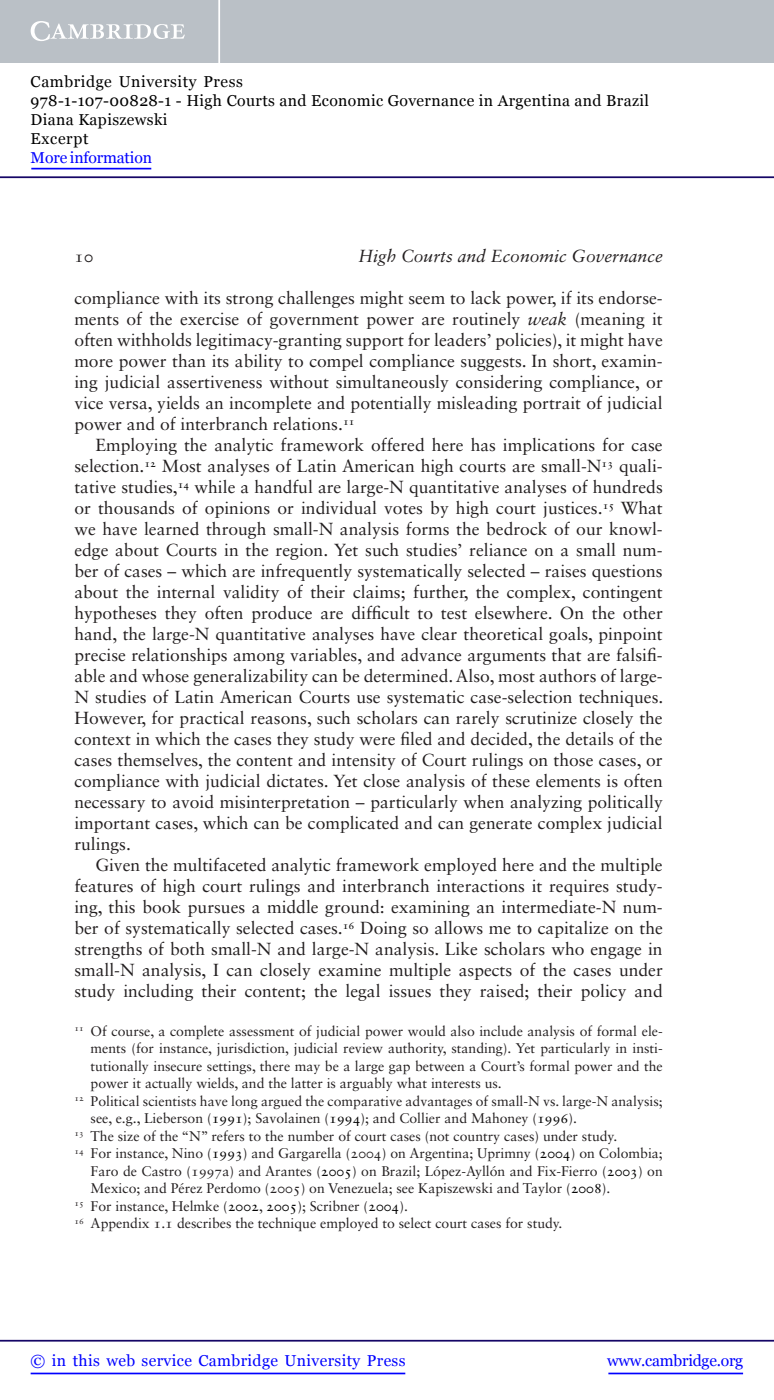
<style>
.page{position:relative;width:774px;height:1400px;background:#fff}
.page>*{position:absolute;margin:0;border:0;box-sizing:border-box;transform-origin:0 0}
.TextInd{font:17.5px/21px "Sabon LT Std";color:#231f20;text-align:justify}
.t1{font:italic 17.5px "Sabon LT Std";color:#231f20}
.t2{font:16.62px "Sabon LT Std";color:#231f20}
.t3{font:15.75px/18.9px "Georgia";letter-spacing:.025em;color:#000}
.t4{font:15.75px "Georgia";letter-spacing:.025em;color:#00f}
.t5{font:15.75px "Georgia";letter-spacing:-.015em;color:#00f}
.t6{font:15.75px "Georgia";letter-spacing:-.01em;color:#00f}
.Footnote_2Digit{font:14px/17.5px "Sabon LT Std";color:#231f20;text-align:justify}
.s1{font-style:italic}
.s2{color:#000}
</style>
<div class="page">
<hr style="left:608px;top:1373px;width:135px;height:1px;background:#00f">
<hr style="left:0;top:1340px;width:773px;height:2px;background:#150666">
<hr style="left:31px;top:1373px;width:374px;height:1px;background:#00f">
<div style="left:0;top:0;width:773px;height:63px;background:#bac0c6"></div>
<svg style="left:31px;top:21px;width:154px;height:20px"></svg>
<hr style="left:218px;top:0;width:2px;height:63px;background:#fff">
<hr style="left:0;top:176px;width:773px;height:2px;background:#150666">
<hr style="left:31px;top:168px;width:120px;height:1px;background:#00f">
<p class="t3" style="left:31px;top:72px;width:619px">Cambridge University Press<br>978-1-107-00828-1 - High Courts and Economic Governance in Argentina and Brazil Diana Kapiszewski<br>Excerpt</p>
<p class="t6" style="left:31px;top:148px;width:123px">More information</p>
<p class="t2" style="left:74px;top:246px;width:20px">10</p>
<p class="t1" style="left:358px;top:246px;width:306px">High Courts and Economic Governance</p>
<p class="TextInd" style="left:74px;top:288px;width:590px">compliance with its strong challenges might seem to lack power, if its endorse&shy;ments of the exercise of government power are routinely <span class="s1">weak</span> (meaning it often withholds legitimacy-granting support for leaders’ policies), it might have more power than its ability to compel compliance suggests. In short, examin&shy;ing judicial assertiveness without simultaneously considering compliance, or vice versa, yields an incomplete and potentially misleading portrait of judicial power and of interbranch relations.<sup>11</sup></p>
<p class="TextInd" style="left:74px;top:435px;width:590px;text-indent:21px">Employing the analytic framework offered here has implications for case selection.<sup>12</sup> Most analyses of Latin American high courts are small-N<sup>13</sup> quali&shy;tative studies,<sup>14</sup> while a handful are large-N quantitative analyses of hundreds or thousands of opinions or individual votes by high court justices.<sup>15</sup> What we have learned through small-N analysis forms the bedrock of our knowl&shy;edge about Courts in the region. Yet such studies’ reliance on a small num&shy;ber of cases – which are infrequently systematically selected – raises questions about the internal validity of their claims; further, the complex, contingent hypotheses they often produce are difficult to test elsewhere. On the other hand, the large-N quantitative analyses have clear theoretical goals, pinpoint precise relationships among variables, and advance arguments that are falsifi&shy;able and whose generalizability can be determined. Also, most authors of large-N studies of Latin American Courts use systematic case-selection techniques.<br>However, for practical reasons, such scholars can rarely scrutinize closely the context in which the cases they study were filed and decided, the details of the cases themselves, the content and intensity of Court rulings on those cases, or compliance with judicial dictates. Yet close analysis of these elements is often necessary to avoid misinterpretation – particularly when analyzing politically important cases, which can be complicated and can generate complex judicial rulings.</p>
<p class="TextInd" style="left:74px;top:855px;width:590px;text-indent:21px">Given the multifaceted analytic framework employed here and the multiple features of high court rulings and interbranch interactions it requires study&shy;ing, this book pursues a middle ground: examining an intermediate-N num&shy;ber of systematically selected cases.<sup>16</sup> Doing so allows me to capitalize on the strengths of both small-N and large-N analysis. Like scholars who engage in small-N analysis, I can closely examine multiple aspects of the cases under study including their content; the legal issues they raised; their policy and</p>
<p class="Footnote_2Digit" style="left:91px;top:1022px;width:573px;text-indent:-16px"><sup>11</sup> Of course, a complete assessment of judicial power would also include analysis of formal ele&shy;ments (for instance, jurisdiction, judicial review authority, standing). Yet particularly in insti&shy;tutionally insecure settings, there may be a large gap between a Court’s formal power and the power it actually wields, and the latter is arguably what interests us.</p>
<p class="Footnote_2Digit" style="left:91px;top:1092px;width:573px;text-indent:-16px"><sup>12</sup> Political scientists have long argued the comparative advantages of small-N vs. large-N analysis; see, e.g., Lieberson (<span class="s2">1991</span>); Savolainen (<span class="s2">1994</span>); and Collier and Mahoney (<span class="s2">1996</span>).</p>
<p class="Footnote_2Digit" style="left:74px;top:1127px;width:544px"><sup>13</sup> The size of the “N” refers to the number of court cases (not country cases) under study.</p>
<p class="Footnote_2Digit" style="left:91px;top:1145px;width:573px;text-indent:-16px"><sup>14</sup> For instance, Nino (<span class="s2">1993</span>) and Gargarella (2004) on Argentina; Uprimny (<span class="s2">2004</span>) on Colombia; Faro de Castro (1997a) and Arantes (<span class="s2">2005</span>) on Brazil; López-Ayllón and Fix-Fierro (<span class="s2">2003</span>) on Mexico; and Pérez Perdomo (2005) on Venezuela; see Kapiszewski and Taylor (<span class="s2">2008</span>).</p>
<p class="Footnote_2Digit" style="left:74px;top:1197px;width:335px"><sup>15</sup> For instance, Helmke (<span class="s2">2002</span>, <span class="s2">2005</span>); Scribner (<span class="s2">2004</span>).</p>
<p class="Footnote_2Digit" style="left:74px;top:1215px;width:489px"><sup>16</sup> Appendix 1.1 describes the technique employed to select court cases for study.</p>
<p class="t4" style="left:31px;top:1352px;width:376px">© in this web service Cambridge University Press</p>
<p class="t5" style="left:607px;top:1352px;width:137px">www.cambridge.org</p>
</div>
